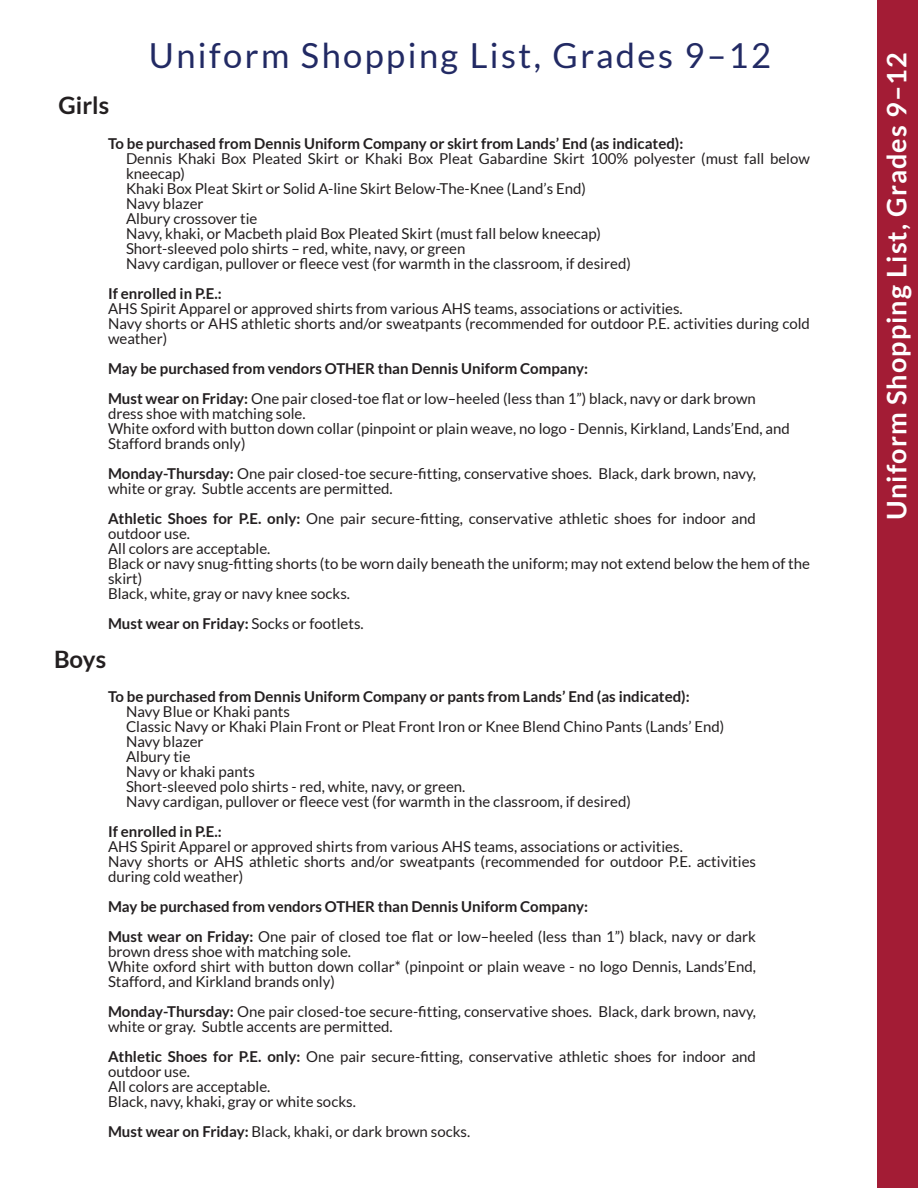
<style>
.page{position:relative;width:918px;height:1188px;background:#fff}
.page>*{position:absolute;margin:0;border:0;box-sizing:border-box;transform-origin:0 0}
.t1{font:34.5px "Lato";letter-spacing:.07em;color:#222a64}
.t2{font:700 27px "Lato";letter-spacing:.04em;color:#fff}
.t3{font:700 24px "Lato";color:#231f20}
.t4{font:15px/15px "Lato";color:#231f20}
.t5{font:700 15px "Lato";color:#231f20}
.s1{font-weight:700}
.s2{font-weight:400}
</style>
<div class="page">
<div style="left:878px;top:0;width:40px;height:1188px;background:#a31c35"></div>
<p class="t1" style="left:149px;top:37px;width:624px">Uniform Shopping List, Grades 9–12</p>
<p class="t3" style="left:59px;top:92px;width:52px">Girls</p>
<p class="t5" style="left:108px;top:135px;width:577px">To be purchased from Dennis Uniform Company or skirt from Lands’ End (as indicated):</p>
<p class="t4" style="left:126px;top:151px;width:686px">Dennis Khaki Box Pleated Skirt or Khaki Box Pleat Gabardine Skirt 100% polyester (must fall below kneecap)</p>
<p class="t4" style="left:126px;top:181px;width:462px">Khaki Box Pleat Skirt or Solid A-line Skirt Below-The-Knee (Land’s End)</p>
<p class="t4" style="left:126px;top:196px;width:79px">Navy blazer</p>
<p class="t4" style="left:126px;top:211px;width:133px">Albury crossover tie</p>
<p class="t4" style="left:126px;top:226px;width:477px">Navy, khaki, or Macbeth plaid Box Pleated Skirt (must fall below kneecap)</p>
<p class="t4" style="left:126px;top:241px;width:341px">Short-sleeved polo shirts – red, white, navy, or green</p>
<p class="t4" style="left:126px;top:256px;width:506px">Navy cardigan, pullover or fleece vest (for warmth in the classroom, if desired)</p>
<p class="t5" style="left:108px;top:285px;width:115px">If enrolled in P.E.:</p>
<p class="t4" style="left:108px;top:301px;width:576px">AHS Spirit Apparel or approved shirts from various AHS teams, associations or activities.</p>
<p class="t4" style="left:108px;top:316px;width:704px">Navy shorts or AHS athletic shorts and/or sweatpants (recommended for outdoor P.E. activities during cold weather)</p>
<p class="t5" style="left:108px;top:360px;width:482px">May be purchased from vendors OTHER than Dennis Uniform Company:</p>
<p class="t4" style="left:108px;top:391px;width:649px"><span class="s1">Must wear on Friday:</span> One pair closed-toe flat or low–heeled (less than 1”) black, navy or dark brown dress shoe with matching sole.</p>
<p class="t4" style="left:108px;top:421px;width:683px">White oxford with button down collar (pinpoint or plain weave, no logo - Dennis, Kirkland, Lands’End, and</p>
<p class="t4" style="left:108px;top:436px;width:139px">Stafford brands only)</p>
<p class="t4" style="left:108px;top:466px;width:649px"><span class="s1">Monday-Thursday:</span> One pair closed-toe secure-fitting, conservative shoes. Black, dark brown, navy, white or gray. Subtle accents are permitted.</p>
<p class="t4" style="left:108px;top:511px;width:649px"><span class="s1">Athletic Shoes for P.E. only:</span> One pair secure-fitting, conservative athletic shoes for indoor and outdoor use.</p>
<p class="t4" style="left:108px;top:541px;width:164px">All colors are acceptable.</p>
<p class="t4" style="left:108px;top:556px;width:704px">Black or navy snug-fitting shorts (to be worn daily beneath the uniform; may not extend below the hem of the skirt)</p>
<p class="t4" style="left:108px;top:586px;width:244px">Black, white, gray or navy knee socks.</p>
<p class="t5" style="left:108px;top:615px;width:257px">Must wear on Friday: <span class="s2">Socks or footlets.</span></p>
<p class="t3" style="left:54px;top:645px;width:54px">Boys</p>
<p class="t5" style="left:108px;top:688px;width:583px">To be purchased from Dennis Uniform Company or pants from Lands’ End (as indicated):</p>
<p class="t4" style="left:126px;top:704px;width:165px">Navy Blue or Khaki pants</p>
<p class="t4" style="left:126px;top:719px;width:600px">Classic Navy or Khaki Plain Front or Pleat Front Iron or Knee Blend Chino Pants (Lands’ End)</p>
<p class="t4" style="left:126px;top:734px;width:79px">Navy blazer</p>
<p class="t4" style="left:126px;top:749px;width:66px">Albury tie</p>
<p class="t4" style="left:126px;top:764px;width:130px">Navy or khaki pants</p>
<p class="t4" style="left:126px;top:779px;width:341px">Short-sleeved polo shirts - red, white, navy, or green.</p>
<p class="t4" style="left:126px;top:794px;width:506px">Navy cardigan, pullover or fleece vest (for warmth in the classroom, if desired)</p>
<p class="t5" style="left:108px;top:823px;width:115px">If enrolled in P.E.:</p>
<p class="t4" style="left:108px;top:839px;width:576px">AHS Spirit Apparel or approved shirts from various AHS teams, associations or activities.</p>
<p class="t4" style="left:108px;top:854px;width:650px">Navy shorts or AHS athletic shorts and/or sweatpants (recommended for outdoor P.E. activities during cold weather)</p>
<p class="t5" style="left:108px;top:898px;width:482px">May be purchased from vendors OTHER than Dennis Uniform Company:</p>
<p class="t4" style="left:108px;top:929px;width:649px"><span class="s1">Must wear on Friday:</span> One pair of closed toe flat or low–heeled (less than 1”) black, navy or dark brown dress shoe with matching sole.</p>
<p class="t4" style="left:108px;top:959px;width:650px">White oxford shirt with button down collar* (pinpoint or plain weave - no logo Dennis, Lands’End,<br>Stafford, and Kirkland brands only)</p>
<p class="t4" style="left:108px;top:1004px;width:649px"><span class="s1">Monday-Thursday:</span> One pair closed-toe secure-fitting, conservative shoes. Black, dark brown, navy, white or gray. Subtle accents are permitted.</p>
<p class="t4" style="left:108px;top:1049px;width:649px"><span class="s1">Athletic Shoes for P.E. only:</span> One pair secure-fitting, conservative athletic shoes for indoor and outdoor use.</p>
<p class="t4" style="left:108px;top:1079px;width:164px">All colors are acceptable.</p>
<p class="t4" style="left:108px;top:1094px;width:249px">Black, navy, khaki, gray or white socks.</p>
<p class="t4" style="left:108px;top:1124px;width:364px"><span class="s1">Must wear on Friday:</span> Black, khaki, or dark brown socks.</p>
<p class="t2" style="left:881px;top:520px;width:469px;rotate:-90deg">Uniform Shopping List, Grades 9–12</p>
</div>
